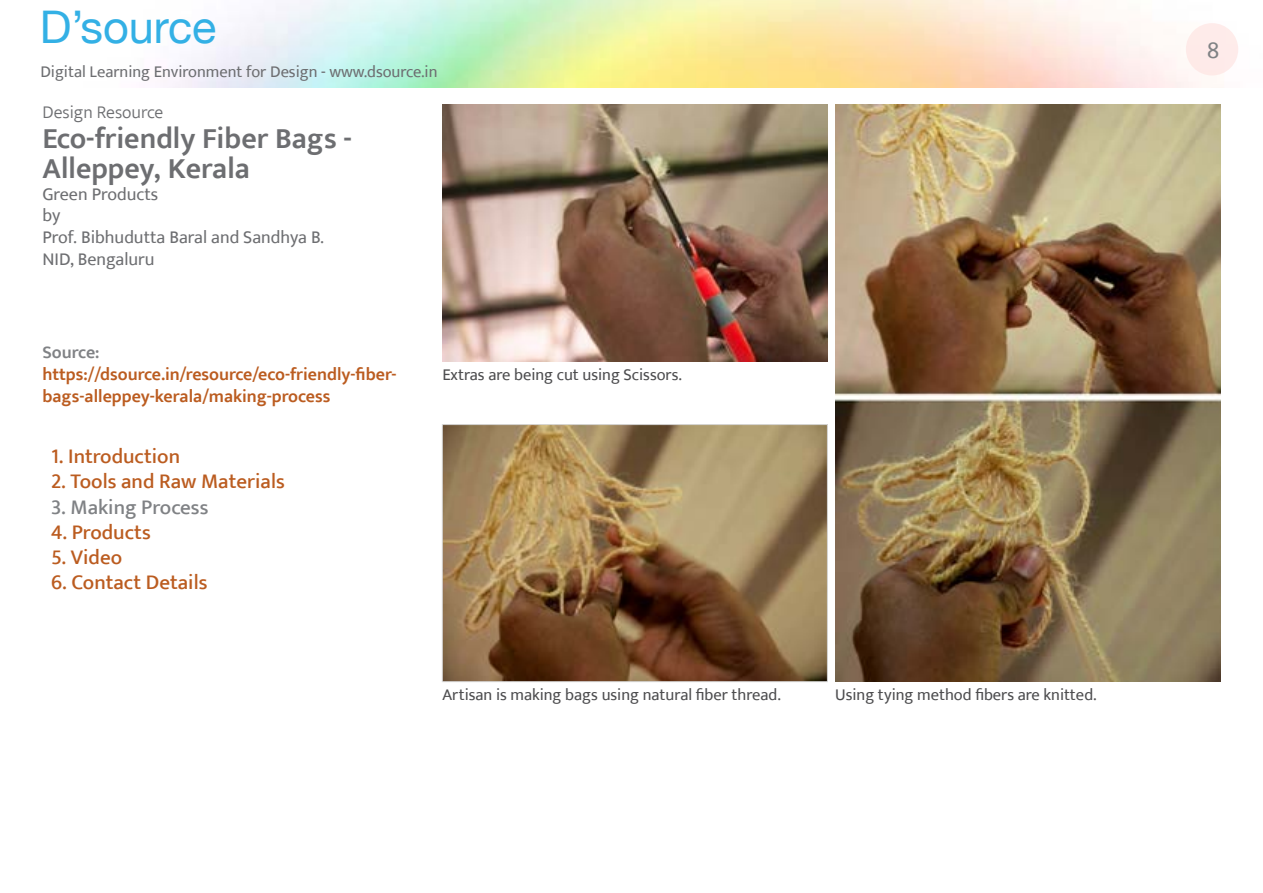
<style>
.page{position:relative;width:1263px;height:893px;background:#fff}
.page>*{position:absolute;margin:0;border:0;box-sizing:border-box;transform-origin:0 0}
.t1{font:45px "Helvetica Neue";color:#33b0e5}
.t2{font:600 30px/30px "Ek Mukta";color:#6d6e71}
.t3{font:24px "Ek Mukta";color:#808285}
.t4{font:500 21px "Ek Mukta";color:#bb5c20}
.t5{font:500 21px "Ek Mukta";color:#808285}
.t6{font:600 18px/21.6px "Ek Mukta";color:#bb5c20}
.t7{font:18px/21.6px "Ek Mukta";color:#6d6e71}
.t8{font:300 18px "Ek Mukta";color:#6d6e71}
.t9{font:600 18px "Ek Mukta";color:#808285}
.t10{font:16.5px "Ek Mukta";color:#4d4d4f}
.t11{font:16.5px "Ek Mukta";color:#6d6e71}
</style>
<div class="page">
<div style="left:1186px;top:23px;width:52px;height:52px;background:#feebea;border-radius:50%"></div>
<img style="left:835px;top:105px;width:385px;height:577px">
<img style="left:444px;top:426px;width:381px;height:254px">
<div style="left:442px;top:424px;width:385px;height:258px;border:1px solid #d9d9d9"></div>
<img style="left:442px;top:105px;width:385px;height:257px">
<h1 class="t1" style="left:40px;top:0;width:178px">D’source</h1>
<p class="t11" style="left:40px;top:62px;width:399px">Digital Learning Environment for Design - www.dsource.in</p>
<p class="t8" style="left:43px;top:101px;width:122px">Design Resource</p>
<h2 class="t2" style="left:43px;top:123px;width:311px">Eco-friendly Fiber Bags -<br>Alleppey, Kerala</h2>
<p class="t7" style="left:43px;top:183px;width:283px">Green Products<br>by<br>Prof. Bibhudutta Baral and Sandhya B.<br>NID, Bengaluru</p>
<p class="t9" style="left:43px;top:342px;width:59px">Source:</p>
<p class="t6" style="left:43px;top:363px;width:355px">https://dsource.in/resource/eco-friendly-fiber&shy;bags-alleppey-kerala/making-process</p>
<p class="t4" style="left:51px;top:444px;width:131px">1. Introduction</p>
<p class="t4" style="left:51px;top:469px;width:235px">2. Tools and Raw Materials</p>
<p class="t5" style="left:51px;top:494px;width:159px">3. Making Process</p>
<p class="t4" style="left:51px;top:519px;width:101px">4. Products</p>
<p class="t4" style="left:51px;top:544px;width:73px">5. Video</p>
<p class="t4" style="left:51px;top:570px;width:158px">6. Contact Details</p>
<p class="t10" style="left:442px;top:365px;width:241px">Extras are being cut using Scissors.</p>
<p class="t10" style="left:442px;top:685px;width:340px">Artisan is making bags using natural fiber thread.</p>
<p class="t10" style="left:835px;top:685px;width:263px">Using tying method fibers are knitted.</p>
<h3 class="t3" style="left:1207px;top:35px;width:14px">8</h3>
</div>
